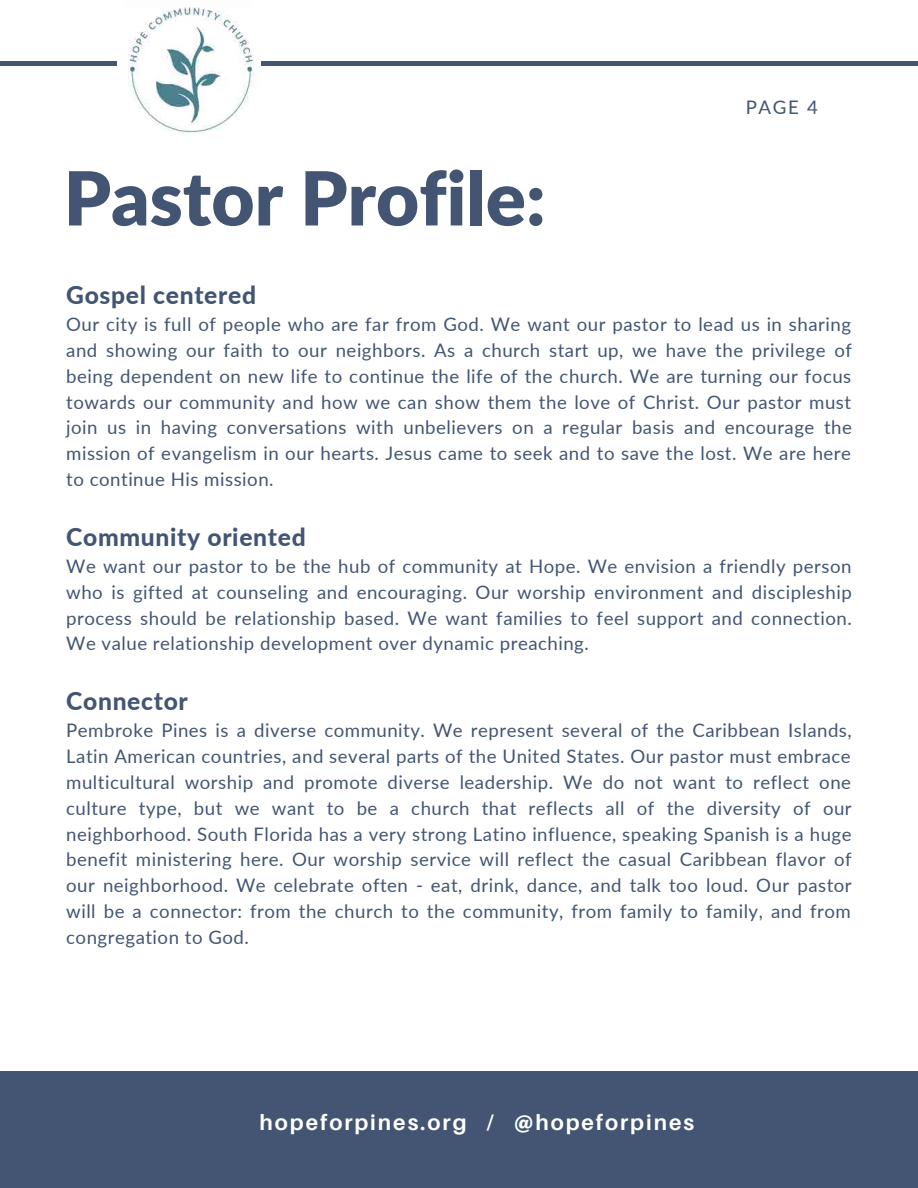
<style>
.page{position:relative;width:918px;height:1188px;background:#fff}
.page>*{position:absolute;margin:0;border:0;box-sizing:border-box;transform-origin:0 0}
.t1{font:900 74.55px "Lato";color:#435573}
.t2{font:800 24.6px "Lato";letter-spacing:.03em;color:#435573}
.t3{font:700 21.6px "Aileron";letter-spacing:.09em;color:#fff}
.t4{font:18.75px "Lato";color:#435573}
.t5{font:18.6px/25.8px "Lato";letter-spacing:.03em;color:#435573;text-align:justify}
</style>
<div class="page">
<div style="left:0;top:61px;width:918px;height:5px;background:#435573"></div>
<div style="left:0;top:1071px;width:918px;height:117px;background:#435573"></div>
<img style="left:117px;top:7px;width:143px;height:127px">
<p class="t1" style="left:64px;top:152px;width:483px">Pastor Profile:</p>
<p class="t4" style="left:746px;top:95px;width:74px">PAGE 4</p>
<p class="t2" style="left:66px;top:280px;width:191px">Gospel centered</p>
<p class="t5" style="left:66px;top:311px;width:787px">Our city is full of people who are far from God. We want our pastor to lead us in sharing and showing our faith to our neighbors. As a church start up, we have the privilege of being dependent on new life to continue the life of the church. We are turning our focus towards our community and how we can show them the love of Christ. Our pastor must join us in having conversations with unbelievers on a regular basis and encourage the mission of evangelism in our hearts. Jesus came to seek and to save the lost. We are here to continue His mission.</p>
<p class="t2" style="left:66px;top:522px;width:241px">Community oriented</p>
<p class="t5" style="left:66px;top:553px;width:787px">We want our pastor to be the hub of community at Hope. We envision a friendly person who is gifted at counseling and encouraging. Our worship environment and discipleship process should be relationship based. We want families to feel support and connection.<br>We value relationship development over dynamic preaching.</p>
<p class="t2" style="left:66px;top:686px;width:123px">Connector</p>
<p class="t5" style="left:66px;top:717px;width:787px">Pembroke Pines is a diverse community. We represent several of the Caribbean Islands, Latin American countries, and several parts of the United States. Our pastor must embrace multicultural worship and promote diverse leadership. We do not want to reflect one culture type, but we want to be a church that reflects all of the diversity of our neighborhood. South Florida has a very strong Latino influence, speaking Spanish is a huge benefit ministering here. Our worship service will reflect the casual Caribbean flavor of our neighborhood. We celebrate often - eat, drink, dance, and talk too loud. Our pastor will be a connector: from the church to the community, from family to family, and from congregation to God.</p>
<p class="t3" style="left:260px;top:1109px;width:436px">hopeforpines.org / @hopeforpines</p>
</div>
